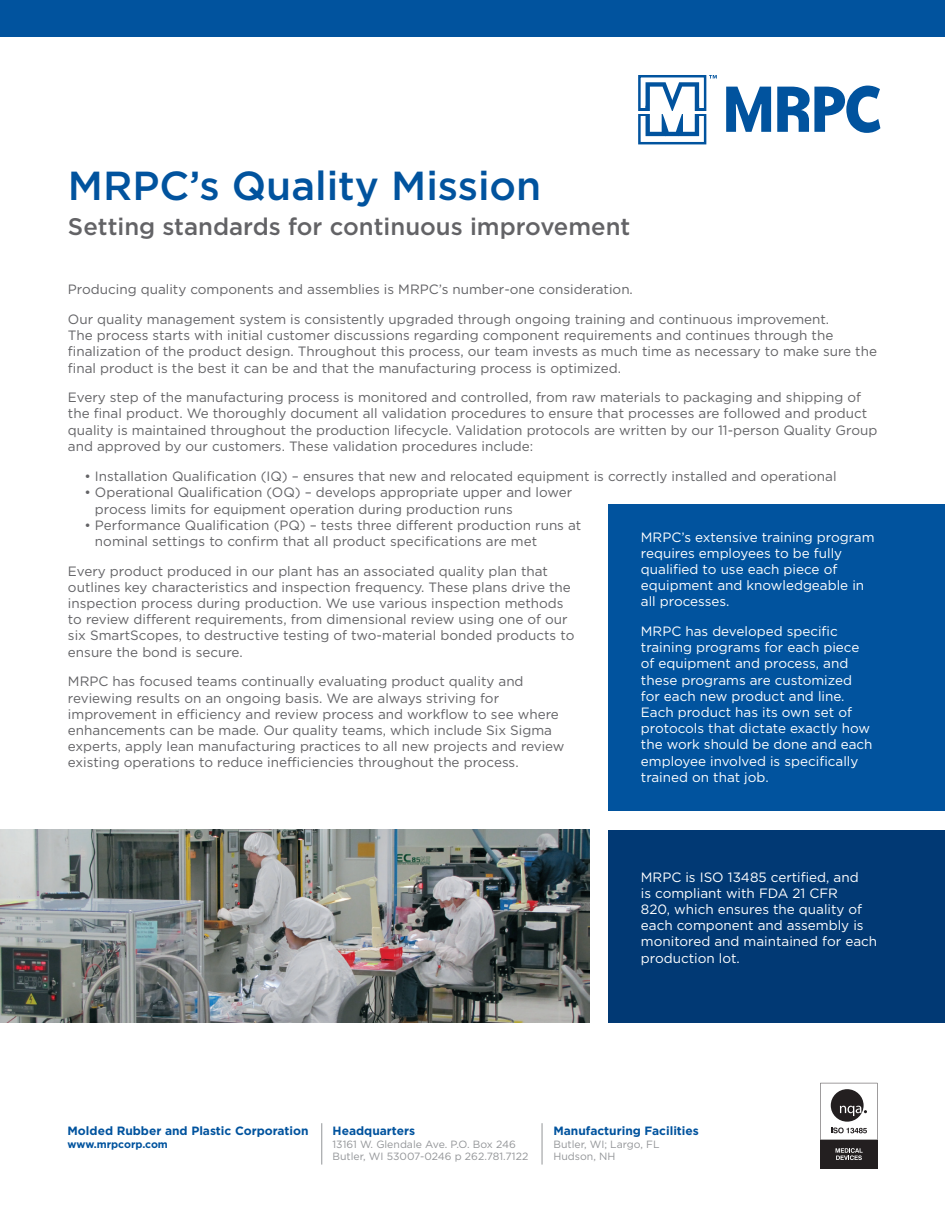
<style>
.page{position:relative;width:945px;height:1215px;background:#fff}
.page>*{position:absolute;margin:0;border:0;box-sizing:border-box;transform-origin:0 0}
.t1{font:500 40.5px "Gotham";color:#01539e}
.t2{font:500 24px "Gotham";color:#636366}
.t3{font:13.5px/16.2px "Gotham";color:#636366}
.t4{font:13.5px/16.2px "Gotham";color:#fff}
.t5{font:700 12px "Gotham";color:#01539e}
.t6{font:10.5px/12.6px "Gotham";color:#939598}
.t7{font:700 10.5px "Gotham";color:#01539e}
</style>
<div class="page">
<img style="left:0;top:830px;width:590px;height:192px">
<svg style="left:726px;top:87px;width:45px;height:45px"></svg>
<svg style="left:777px;top:86px;width:103px;height:47px"></svg>
<svg style="left:638px;top:75px;width:79px;height:70px"></svg>
<div style="left:609px;top:505px;width:336px;height:306px;background:#01539e"></div>
<div style="left:609px;top:830px;width:336px;height:192px;background:#013974"></div>
<div style="left:0;top:0;width:945px;height:36px;background:#01539e"></div>
<hr style="left:321px;top:1123px;width:1px;height:42px;background:#939598">
<hr style="left:542px;top:1123px;width:1px;height:42px;background:#939598">
<div style="left:820px;top:1140px;width:58px;height:29px;background:#231f20"></div>
<svg style="left:836px;top:1148px;width:27px;height:12px"></svg>
<svg style="left:820px;top:1083px;width:58px;height:57px"></svg>
<h1 class="t1" style="left:68px;top:163px;width:475px">MRPC’s Quality Mission</h1>
<h2 class="t2" style="left:68px;top:213px;width:564px">Setting standards for continuous improvement</h2>
<p class="t3" style="left:68px;top:274px;width:763px;line-height:29.7px">Producing quality components and assemblies is MRPC’s number-one consideration.<br>Our quality management system is consistently upgraded through ongoing training and continuous improvement.</p>
<p class="t3" style="left:68px;top:327px;width:811px">The process starts with initial customer discussions regarding component requirements and continues through the finalization of the product design. Throughout this process, our team invests as much time as necessary to make sure the final product is the best it can be and that the manufacturing process is optimized.</p>
<p class="t3" style="left:68px;top:389px;width:811px">Every step of the manufacturing process is monitored and controlled, from raw materials to packaging and shipping of the final product. We thoroughly document all validation procedures to ensure that processes are followed and product quality is maintained throughout the production lifecycle. Validation protocols are written by our 11-person Quality Group and approved by our customers. These validation procedures include:</p>
<p class="t3" style="left:84px;top:467px;width:754px">• Installation Qualification (IQ) – ensures that new and relocated equipment is correctly installed and operational</p>
<p class="t3" style="left:95px;top:484px;width:479px;text-indent:-11px">• Operational Qualification (OQ) – develops appropriate upper and lower process limits for equipment operation during production runs</p>
<p class="t3" style="left:95px;top:517px;width:488px;text-indent:-11px">• Performance Qualification (PQ) – tests three different production runs at nominal settings to confirm that all product specifications are met</p>
<p class="t3" style="left:68px;top:563px;width:508px">Every product produced in our plant has an associated quality plan that outlines key characteristics and inspection frequency. These plans drive the inspection process during production. We use various inspection methods to review different requirements, from dimensional review using one of our six SmartScopes, to destructive testing of two-material bonded products to ensure the bond is secure.</p>
<p class="t3" style="left:68px;top:673px;width:498px">MRPC has focused teams continually evaluating product quality and reviewing results on an ongoing basis. We are always striving for improvement in efficiency and review process and workflow to see where enhancements can be made. Our quality teams, which include Six Sigma experts, apply lean manufacturing practices to all new projects and review existing operations to reduce inefficiencies throughout the process.</p>
<p class="t4" style="left:641px;top:528px;width:235px">MRPC’s extensive training program requires employees to be fully qualified to use each piece of equipment and knowledgeable in all processes.</p>
<p class="t4" style="left:641px;top:623px;width:233px">MRPC has developed specific training programs for each piece of equipment and process, and these programs are customized for each new product and line.<br>Each product has its own set of protocols that dictate exactly how the work should be done and each employee involved is specifically trained on that job.</p>
<p class="t4" style="left:641px;top:869px;width:238px">MRPC is ISO 13485 certified, and<br>is compliant with FDA 21 CFR<br>820, which ensures the quality of each component and assembly is monitored and maintained for each production lot.</p>
<p class="t5" style="left:68px;top:1124px;width:243px">Molded Rubber and Plastic Corporation</p>
<p class="t7" style="left:68px;top:1138px;width:102px">www.mrpcorp.com</p>
<p class="t5" style="left:333px;top:1124px;width:84px">Headquarters</p>
<p class="t6" style="left:333px;top:1137px;width:197px">13161 W. Glendale Ave. P.O. Box 246<br>Butler, WI 53007-0246 p 262.781.7122</p>
<p class="t5" style="left:553px;top:1124px;width:147px">Manufacturing Facilities</p>
<p class="t6" style="left:553px;top:1137px;width:108px">Butler, WI; Largo, FL<br>Hudson, NH</p>
</div>
